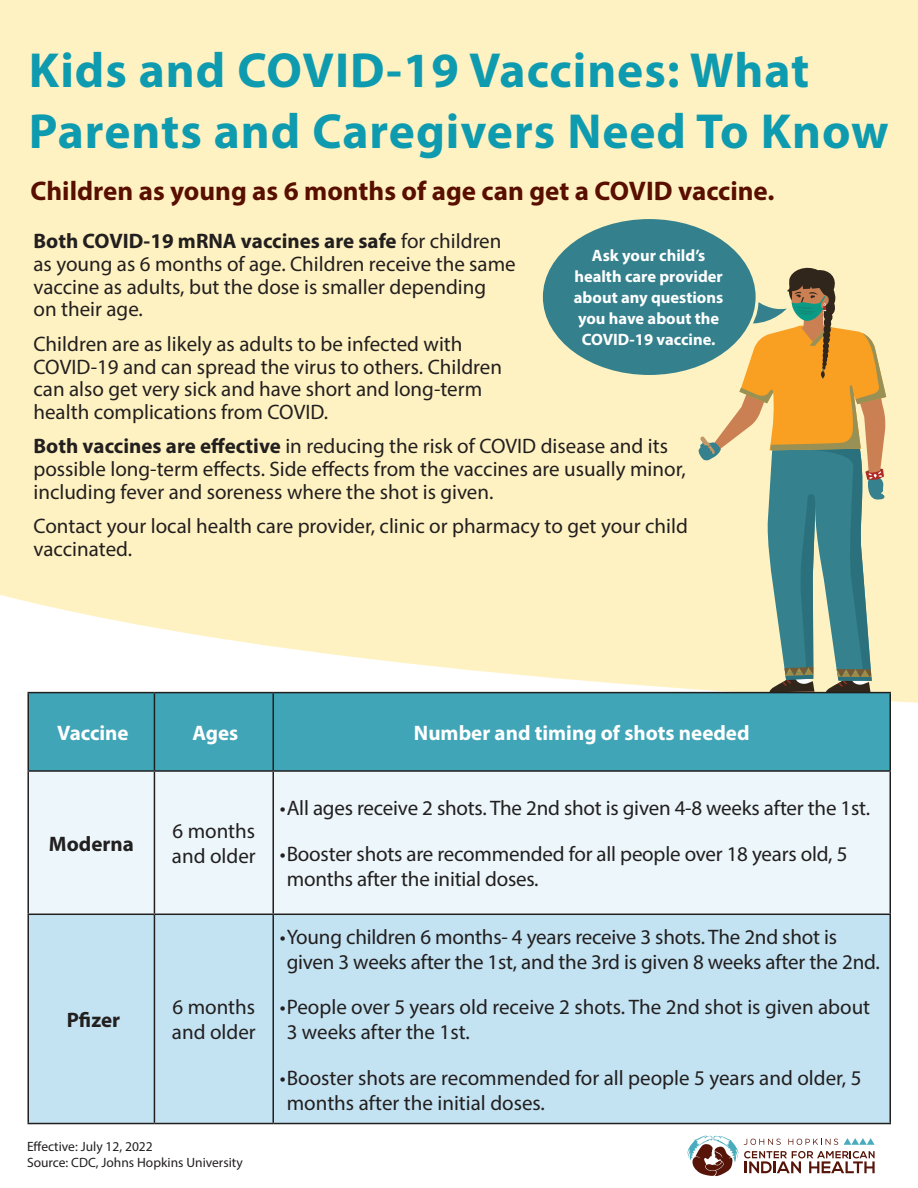
<style>
.page{position:relative;width:918px;height:1188px;background:#fff}
.page>*{position:absolute;margin:0;border:0;box-sizing:border-box;transform-origin:0 0}
.t1{font:700 49.5px/61.5px "Myriad Pro";letter-spacing:.02em;color:#0f9baf}
.t2{font:700 27px "Myriad Pro";color:#590f00}
.t3{font:21px/22.6px "Myriad Pro";color:#221f1f}
.t4{font:700 21px "Myriad Pro";color:#fff}
.t5{font:700 21px "Myriad Pro";color:#221f1f}
.t6{font:700 16.5px/21px "Myriad Pro";color:#fff;text-align:center}
.t7{font:13.5px/16.2px "Myriad Pro";color:#221f1f}
.s1{font-weight:700}
</style>
<div class="page">
<div style="left:0;top:0;width:918px;height:703px;background:#fff2c2"></div>
<svg style="left:687px;top:1136px;width:188px;height:40px"></svg>
<div style="left:29px;top:693px;width:861px;height:77px;background:#41a5b8"></div>
<div style="left:29px;top:772px;width:243px;height:142px;background:#ecf6fb"></div>
<div style="left:273px;top:771px;width:617px;height:143px;background:#ecf6fb"></div>
<div style="left:29px;top:915px;width:861px;height:208px;background:#c3e2f2"></div>
<hr style="left:27px;top:692px;width:127px;height:1px;background:#221f1f">
<hr style="left:27px;top:693px;width:2px;height:77px;background:#221f1f">
<hr style="left:154px;top:692px;width:119px;height:1px;background:#221f1f">
<hr style="left:154px;top:693px;width:1px;height:77px;background:#221f1f">
<hr style="left:273px;top:692px;width:618px;height:1px;background:#221f1f">
<hr style="left:272px;top:693px;width:2px;height:77px;background:#221f1f">
<hr style="left:890px;top:693px;width:1px;height:77px;background:#221f1f">
<hr style="left:27px;top:770px;width:127px;height:2px;background:#221f1f">
<hr style="left:27px;top:772px;width:2px;height:142px;background:#221f1f">
<hr style="left:154px;top:770px;width:119px;height:2px;background:#221f1f">
<hr style="left:154px;top:772px;width:1px;height:142px;background:#221f1f">
<hr style="left:273px;top:770px;width:618px;height:2px;background:#221f1f">
<hr style="left:272px;top:772px;width:2px;height:142px;background:#221f1f">
<hr style="left:890px;top:772px;width:1px;height:142px;background:#221f1f">
<hr style="left:27px;top:914px;width:127px;height:1px;background:#221f1f">
<hr style="left:27px;top:915px;width:2px;height:208px;background:#221f1f">
<hr style="left:154px;top:914px;width:119px;height:1px;background:#221f1f">
<hr style="left:154px;top:915px;width:1px;height:208px;background:#221f1f">
<hr style="left:273px;top:914px;width:618px;height:1px;background:#221f1f">
<hr style="left:272px;top:915px;width:2px;height:208px;background:#221f1f">
<hr style="left:890px;top:915px;width:1px;height:208px;background:#221f1f">
<hr style="left:27px;top:1123px;width:127px;height:1px;background:#221f1f">
<hr style="left:154px;top:1123px;width:119px;height:1px;background:#221f1f">
<hr style="left:273px;top:1123px;width:618px;height:1px;background:#221f1f">
<div style="left:543px;top:219px;width:213px;height:156px;background:#34818d;border-radius:50%"></div>
<svg style="left:699px;top:268px;width:187px;height:424px;background:#b5b68d"></svg>
<h1 class="t1" style="left:29px;top:43px;width:861px">Kids and COVID-19 Vaccines: What<br>Parents and Caregivers Need To Know</h1>
<p class="t2" style="left:30px;top:180px;width:746px">Children as young as 6 months of age can get a COVID vaccine.</p>
<p class="t3" style="left:33px;top:232px;width:484px"><span class="s1">Both COVID-19 mRNA vaccines are safe</span> for children as young as 6 months of age. Children receive the same vaccine as adults, but the dose is smaller depending<br>on their age.</p>
<p class="t3" style="left:33px;top:334px;width:470px">Children are as likely as adults to be infected with COVID-19 and can spread the virus to others. Children can also get very sick and have short and long-term health complications from COVID.</p>
<p class="t3" style="left:33px;top:437px;width:654px"><span class="s1">Both vaccines are effective</span> in reducing the risk of COVID disease and its possible long-term effects. Side effects from the vaccines are usually minor, including fever and soreness where the shot is given.</p>
<p class="t3" style="left:33px;top:517px;width:656px">Contact your local health care provider, clinic or pharmacy to get your child vaccinated.</p>
<p class="t6" style="left:574px;top:247px;width:151px">Ask your child’s health care provider about any questions you have about the<br>COVID-19 vaccine.</p>
<p class="t4" style="left:57px;top:725px;width:73px">Vaccine</p>
<p class="t4" style="left:192px;top:725px;width:47px">Ages</p>
<p class="t4" style="left:414px;top:725px;width:337px">Number and timing of shots needed</p>
<p class="t5" style="left:49px;top:835px;width:86px">Moderna</p>
<p class="t3" style="left:172px;top:820px;width:85px;line-height:25.2px">6 months and older</p>
<p class="t5" style="left:67px;top:1012px;width:55px">Pfizer</p>
<p class="t3" style="left:172px;top:996px;width:85px;line-height:25.2px">6 months and older</p>
<p class="t7" style="left:27px;top:1140px;width:217px">Effective: July 12, 2022<br>Source: CDC, Johns Hopkins University</p>
<p class="t3" style="left:280px;top:799px;width:592px">• All ages receive 2 shots. The 2nd shot is given 4-8 weeks after the 1st.</p>
<p class="t3" style="left:287px;top:843px;width:562px;line-height:25.2px;text-indent:-7px">• Booster shots are recommended for all people over 18 years old, 5 months after the initial doses.</p>
<p class="t3" style="left:287px;top:926px;width:595px;line-height:25.2px;text-indent:-7px">• Young children 6 months- 4 years receive 3 shots. The 2nd shot is given 3 weeks after the 1st, and the 3rd is given 8 weeks after the 2nd.</p>
<p class="t3" style="left:287px;top:996px;width:585px;line-height:25.2px;text-indent:-7px">• People over 5 years old receive 2 shots. The 2nd shot is given about<br>3 weeks after the 1st.</p>
<p class="t3" style="left:287px;top:1067px;width:576px;line-height:25.2px;text-indent:-7px">• Booster shots are recommended for all people 5 years and older, 5 months after the initial doses.</p>
</div>
